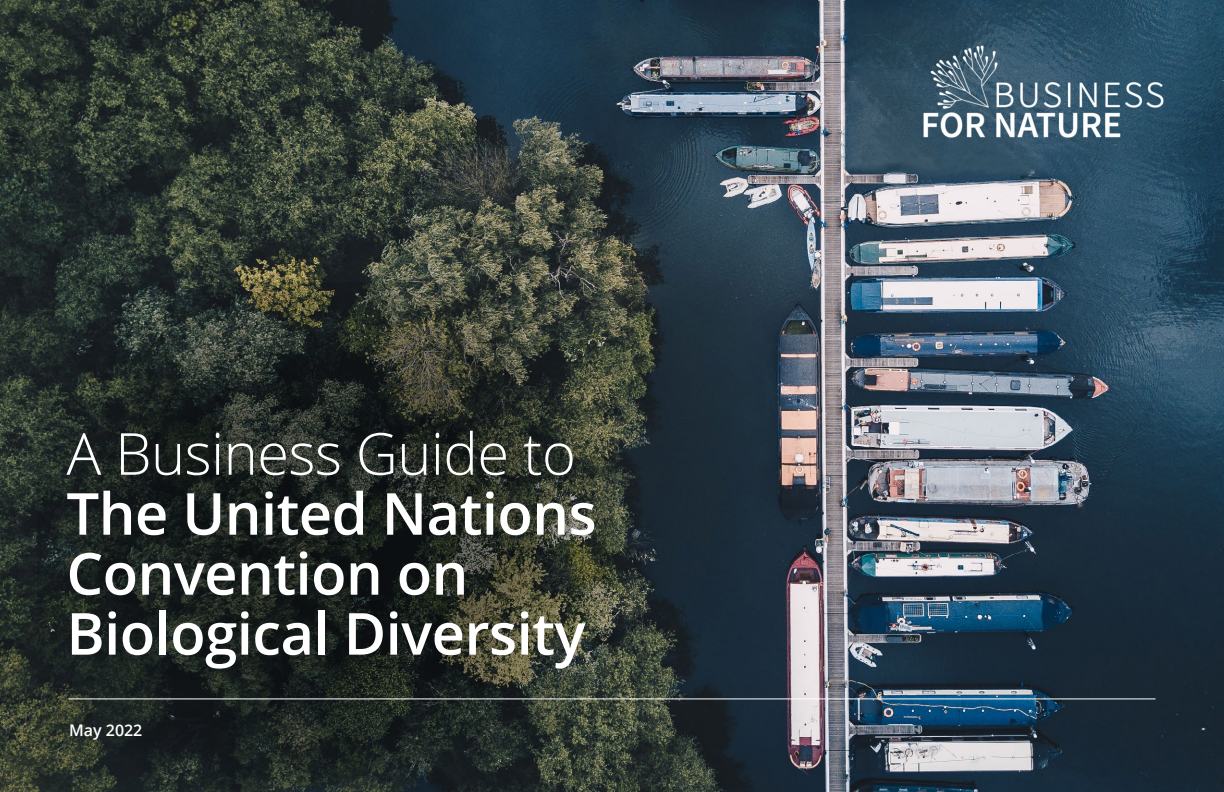
<style>
.page{position:relative;width:1224px;height:792px;background:#fff}
.page>*{position:absolute;margin:0;border:0;box-sizing:border-box;transform-origin:0 0}
.t1{font:600 58px/60px "Open Sans";letter-spacing:-.01em;color:#fff}
.t2{font:300 58px "Open Sans";letter-spacing:-.01em;color:#fff}
.t3{font:600 16px "Open Sans";color:#fff}
</style>
<div class="page">
<img style="left:0;top:0;width:1224px;height:792px">
<img style="left:923px;top:44px;width:241px;height:94px">
<img style="left:38px;top:283px;width:575px;height:509px">
<hr style="left:68px;top:698px;width:1088px;height:1px;background:#fff">
<p class="t2" style="left:66px;top:414px;width:511px">A Business Guide to</p>
<p class="t1" style="left:66px;top:482px;width:532px">The United Nations<br>Convention on<br>Biological Diversity</p>
<p class="t3" style="left:69px;top:720px;width:75px">May 2022</p>
</div>
